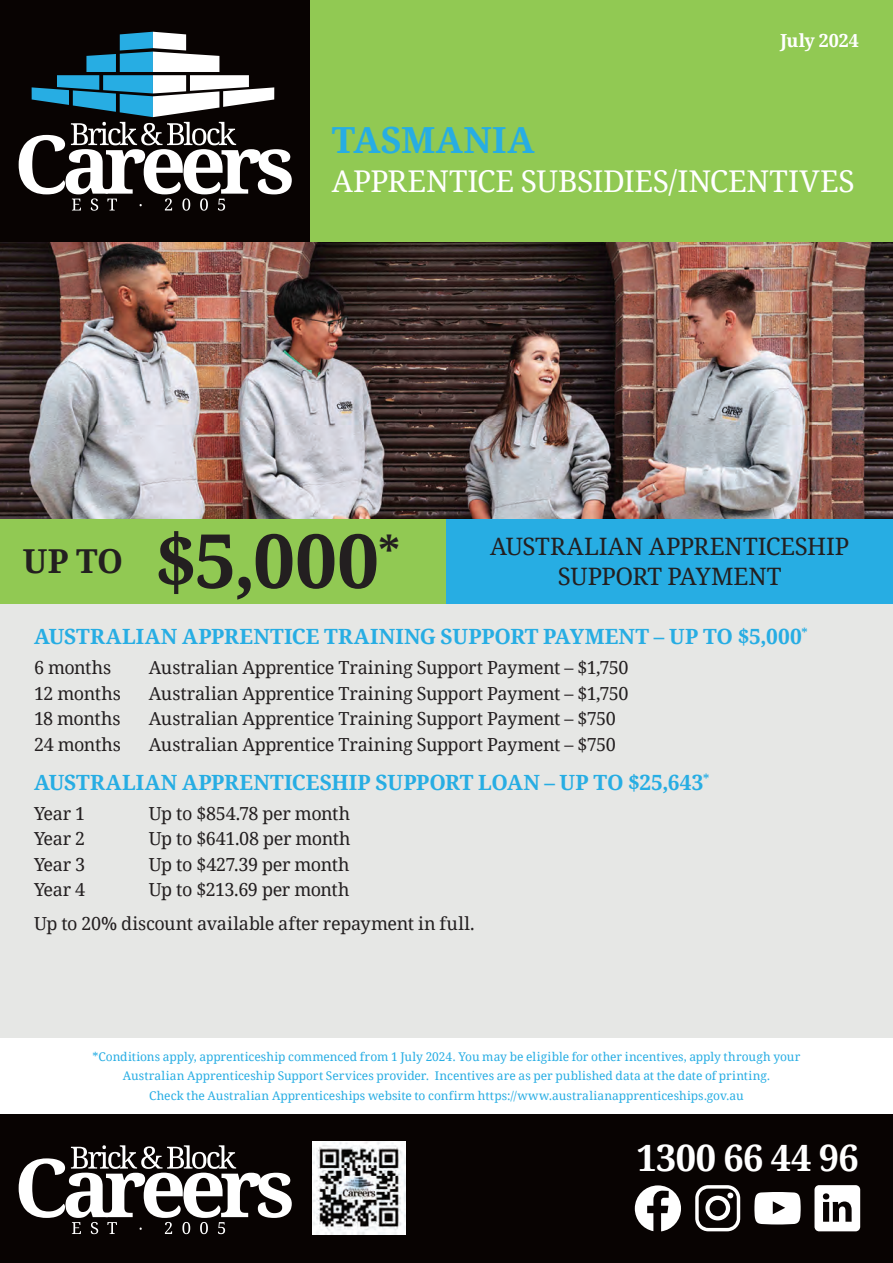
<style>
.page{position:relative;width:893px;height:1263px;background:#fff}
.page>*{position:absolute;margin:0;border:0;box-sizing:border-box;transform-origin:0 0}
.t1{font:700 75px "Droid Serif";color:#231f20}
.t2{font:700 36.3px "Droid Serif";letter-spacing:-.02em;color:#fff}
.t3{font:700 36px "Droid Serif";letter-spacing:.01em;color:#27ade3}
.t4{font:700 33px "Droid Serif";color:#231f20}
.t5{font:30px "Droid Serif";letter-spacing:-.01em;color:#fff}
.t6{font:24px/30px "Droid Serif";letter-spacing:-.005em;color:#231f20;text-align:center}
.t7{font:700 21px "Droid Serif";letter-spacing:.005em;color:#27ade3}
.t8{font:18px/34px "Droid Serif";letter-spacing:-.02em;color:#231f20;text-align:center}
.t9{font:700 18px "Droid Serif";letter-spacing:-.01em;color:#fff}
.t10{font:12px/19.5px "Droid Serif";color:#27ade3;text-align:center}
</style>
<div class="page">
<div style="left:0;top:0;width:310px;height:242px;background:#080302"></div>
<div style="left:0;top:1114px;width:893px;height:149px;background:#080302"></div>
<div style="left:310px;top:0;width:583px;height:242px;background:#91c953"></div>
<div style="left:0;top:519px;width:446px;height:85px;background:#91c953"></div>
<div style="left:446px;top:519px;width:447px;height:85px;background:#27ade3"></div>
<div style="left:0;top:604px;width:893px;height:433px;background:#e6e7e5"></div>
<img style="left:0;top:242px;width:893px;height:277px">
<svg style="left:19px;top:32px;width:273px;height:179px"></svg>
<svg style="left:19px;top:1145px;width:273px;height:89px"></svg>
<img style="left:312px;top:1141px;width:94px;height:93px">
<svg style="left:814px;top:1185px;width:46px;height:46px"></svg>
<svg style="left:754px;top:1192px;width:47px;height:32px;background:#e2e1e1"></svg>
<svg style="left:695px;top:1185px;width:45px;height:46px"></svg>
<svg style="left:635px;top:1185px;width:46px;height:46px"></svg>
<p class="t9" style="left:780px;top:30px;width:80px">July 2024</p>
<h3 class="t3" style="left:332px;top:120px;width:204px">TASMANIA</h3>
<h3 class="t5" style="left:332px;top:164px;width:525px">APPRENTICE SUBSIDIES/INCENTIVES</h3>
<h1 class="t1" style="left:155px;top:518px;width:247px">$5,000<sup>*</sup></h1>
<h3 class="t6" style="left:490px;top:532px;width:361px">AUSTRALIAN APPRENTICESHIP<br>SUPPORT PAYMENT</h3>
<p class="t7" style="left:34px;top:625px;width:775px">AUSTRALIAN APPRENTICE TRAINING SUPPORT PAYMENT – UP TO $5,000<sup>*</sup></p>
<p class="t8" style="left:34px;top:651px;width:79px">6 months</p>
<p class="t8" style="left:149px;top:651px;width:481px">Australian Apprentice Training Support Payment – $1,750</p>
<p class="t8" style="left:34px;top:676px;width:88px">12 months</p>
<p class="t8" style="left:149px;top:676px;width:481px">Australian Apprentice Training Support Payment – $1,750</p>
<p class="t8" style="left:34px;top:702px;width:88px">18 months</p>
<p class="t8" style="left:149px;top:702px;width:469px">Australian Apprentice Training Support Payment – $750</p>
<p class="t8" style="left:34px;top:727px;width:89px">24 months</p>
<p class="t8" style="left:149px;top:727px;width:469px">Australian Apprentice Training Support Payment – $750</p>
<p class="t7" style="left:34px;top:770px;width:677px">AUSTRALIAN APPRENTICESHIP SUPPORT LOAN – UP TO $25,643<sup>*</sup></p>
<p class="t8" style="left:34px;top:797px;width:53px">Year 1</p>
<p class="t8" style="left:149px;top:797px;width:203px">Up to $854.78 per month</p>
<p class="t8" style="left:34px;top:822px;width:53px">Year 2</p>
<p class="t8" style="left:149px;top:822px;width:203px">Up to $641.08 per month</p>
<p class="t8" style="left:34px;top:848px;width:53px">Year 3</p>
<p class="t8" style="left:149px;top:848px;width:202px">Up to $427.39 per month</p>
<p class="t8" style="left:34px;top:873px;width:53px">Year 4</p>
<h3 class="t4" style="left:23px;top:542px;width:102px">UP TO</h3>
<p class="t8" style="left:34px;top:873px;width:442px">Up to $213.69 per month<br>Up to 20% discount available after repayment in full.</p>
<p class="t10" style="left:93px;top:1047px;width:709px">*Conditions apply, apprenticeship commenced from 1 July 2024. You may be eligible for other incentives, apply through your<br>Australian Apprenticeship Support Services provider. Incentives are as per published data at the date of printing.<br>Check the Australian Apprenticeships website to confirm https://www.australianapprenticeships.gov.au</p>
<h2 class="t2" style="left:637px;top:1137px;width:224px">1300 66 44 96</h2>
</div>
